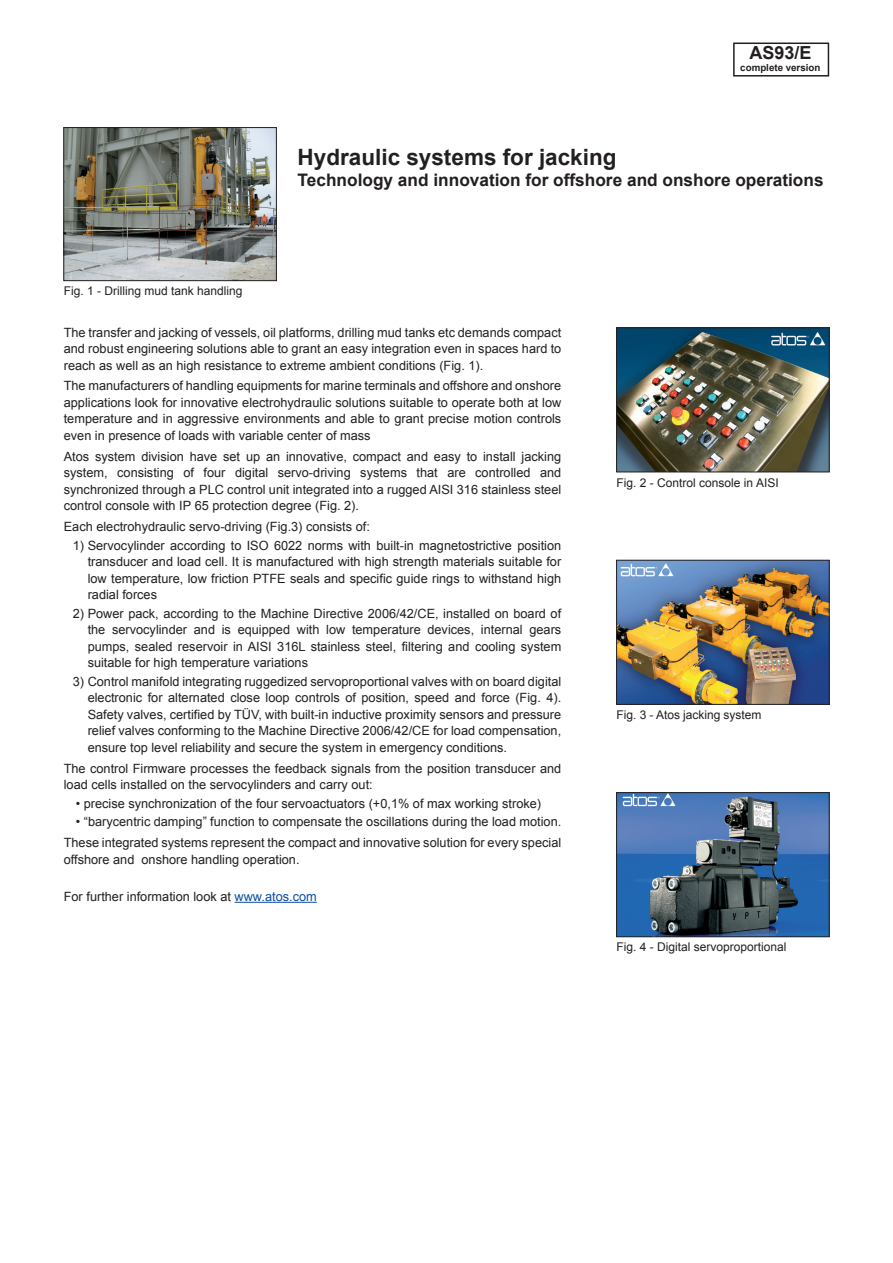
<style>
.page{position:relative;width:893px;height:1263px;background:#fff}
.page>*{position:absolute;margin:0;border:0;box-sizing:border-box;transform-origin:0 0}
.t1{font:700 22.5px "Arial";color:#231f20}
.t2{font:700 18px "Arial";color:#231f20}
.t3{font:700 17.25px "Arial";color:#231f20}
.t4{font:12.75px/16.5px "Arial";color:#231f20;text-align:justify}
.t5{font:12px "Arial";color:#231f20}
.t6{font:700 9.75px "Arial";color:#231f20}
.s1{color:#0d4da1}
</style>
<div class="page">
<img style="left:65px;top:129px;width:210px;height:150px">
<div style="left:63px;top:127px;width:214px;height:154px;border:1px solid #231f20"></div>
<hr style="left:235px;top:902px;width:82px;height:1px;background:#0d4da1">
<img style="left:618px;top:562px;width:210px;height:141px">
<div style="left:616px;top:560px;width:214px;height:145px;border:1px solid #231f20"></div>
<img style="left:618px;top:794px;width:210px;height:141px">
<div style="left:616px;top:792px;width:214px;height:145px;border:1px solid #231f20"></div>
<img style="left:618px;top:329px;width:210px;height:141px">
<div style="left:616px;top:327px;width:214px;height:145px;border:1px solid #231f20"></div>
<div style="left:733px;top:43px;width:96px;height:34px;border:2px solid #231f20"></div>
<p class="t2" style="left:749px;top:41px;width:64px">AS93/E</p>
<p class="t6" style="left:740px;top:61px;width:82px">complete version</p>
<p class="t1" style="left:298px;top:142px;width:320px">Hydraulic systems for jacking</p>
<p class="t3" style="left:298px;top:168px;width:527px">Technology and innovation for offshore and onshore operations</p>
<p class="t5" style="left:64px;top:283px;width:180px">Fig. 1 - Drilling mud tank handling</p>
<p class="t4" style="left:64px;top:324px;width:499px">The transfer and jacking of vessels, oil platforms, drilling mud tanks etc demands compact and robust engineering solutions able to grant an easy integration even in spaces hard to reach as well as an high resistance to extreme ambient conditions (Fig. 1).</p>
<p class="t4" style="left:64px;top:378px;width:499px">The manufacturers of handling equipments for marine terminals and offshore and onshore applications look for innovative electrohydraulic solutions suitable to operate both at low temperature and in aggressive environments and able to grant precise motion controls even in presence of loads with variable center of mass</p>
<p class="t4" style="left:64px;top:448px;width:499px">Atos system division have set up an innovative, compact and easy to install jacking system, consisting of four digital servo-driving systems that are controlled and synchronized through a PLC control unit integrated into a rugged AISI 316 stainless steel control console with IP 65 protection degree (Fig. 2).</p>
<p class="t4" style="left:64px;top:518px;width:308px">Each electrohydraulic servo-driving (Fig.3) consists of:</p>
<p class="t4" style="left:88px;top:537px;width:475px;text-indent:-15px">1) Servocylinder according to ISO 6022 norms with built-in magnetostrictive position transducer and load cell. It is manufactured with high strength materials suitable for low temperature, low friction PTFE seals and specific guide rings to withstand high radial forces</p>
<p class="t4" style="left:88px;top:605px;width:475px;text-indent:-15px">2) Power pack, according to the Machine Directive 2006/42/CE, installed on board of the servocylinder and is equipped with low temperature devices, internal gears pumps, sealed reservoir in AISI 316L stainless steel, filtering and cooling system suitable for high temperature variations</p>
<p class="t4" style="left:88px;top:673px;width:475px;text-indent:-15px">3) Control manifold integrating ruggedized servoproportional valves with on board digital electronic for alternated close loop controls of position, speed and force (Fig. 4).<br>Safety valves, certified by TÜV, with built-in inductive proximity sensors and pressure relief valves conforming to the Machine Directive 2006/42/CE for load compensation, ensure top level reliability and secure the system in emergency conditions.</p>
<p class="t4" style="left:64px;top:760px;width:499px">The control Firmware processes the feedback signals from the position transducer and load cells installed on the servocylinders and carry out:</p>
<p class="t4" style="left:76px;top:795px;width:467px">• precise synchronization of the four servoactuators (+0,1% of max working stroke)</p>
<p class="t4" style="left:76px;top:814px;width:487px">• “barycentric damping” function to compensate the oscillations during the load motion.</p>
<p class="t4" style="left:64px;top:834px;width:499px">These integrated systems represent the compact and innovative solution for every special offshore and onshore handling operation.</p>
<p class="t4" style="left:64px;top:888px;width:254px">For further information look at <span class="s1">www.atos.com</span></p>
<p class="t5" style="left:617px;top:474px;width:164px">Fig. 2 - Control console in AISI</p>
<p class="t5" style="left:617px;top:707px;width:146px">Fig. 3 - Atos jacking system</p>
<p class="t5" style="left:617px;top:939px;width:172px">Fig. 4 - Digital servoproportional</p>
</div>
